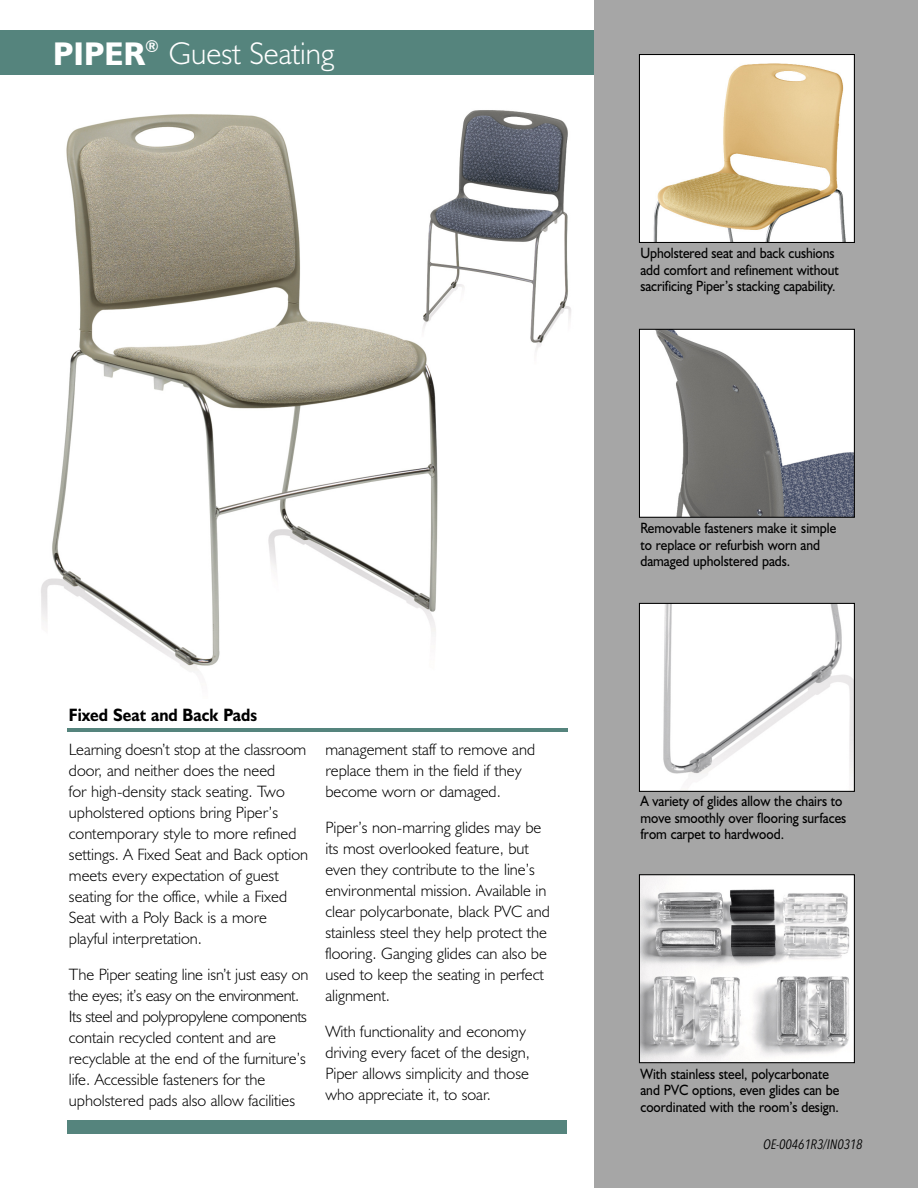
<style>
.page{position:relative;width:918px;height:1188px;background:#fff}
.page>*{position:absolute;margin:0;border:0;box-sizing:border-box;transform-origin:0 0}
.t1{font:300 31.5px "Humanist 521 BT";color:#fff}
.t2{font:700 18px "Humanist 521 BT";color:#000;scale:.9 1}
.t3{font:300 16.5px/21px "Humanist 521 BT";color:#000}
.t4{font:15px/16.5px "Humanist 521 BT";color:#000;scale:.9 1}
.t5{font:italic 13.5px "Avenir Next Condensed";color:#000}
.s1{font-weight:700;font-size:33px}
</style>
<div class="page">
<img style="left:41px;top:114px;width:397px;height:557px">
<div style="left:0;top:31px;width:603px;height:44px;background:#55847d"></div>
<div style="left:594px;top:0;width:324px;height:1188px;background:#a6a6a6"></div>
<img style="left:641px;top:331px;width:212px;height:185px">
<div style="left:639px;top:329px;width:216px;height:189px;border:1px solid #000"></div>
<img style="left:641px;top:876px;width:212px;height:185px">
<div style="left:639px;top:874px;width:216px;height:189px;border:1px solid #000"></div>
<img style="left:641px;top:605px;width:212px;height:185px">
<div style="left:639px;top:603px;width:216px;height:189px;border:1px solid #000"></div>
<img style="left:644px;top:56px;width:209px;height:185px">
<div style="left:639px;top:54px;width:216px;height:189px;border:1px solid #000"></div>
<div style="left:67px;top:1120px;width:500px;height:14px;background:#55847d"></div>
<img style="left:388px;top:110px;width:183px;height:255px">
<hr style="left:67px;top:728px;width:501px;height:3px;background:#55847d">
<h1 class="t1" style="left:53px;top:35px;width:283px"><span class="s1">PIPER</span><sup>®</sup> Guest Seating</h1>
<p class="t2" style="left:69px;top:705px;width:211px">Fixed Seat and Back Pads</p>
<p class="t3" style="left:69px;top:739px;width:241px">Learning doesn’t stop at the classroom door, and neither does the need<br>for high-density stack seating. Two upholstered options bring Piper’s contemporary style to more refined settings. A Fixed Seat and Back option meets every expectation of guest seating for the office, while a Fixed Seat with a Poly Back is a more playful interpretation.</p>
<p class="t3" style="left:69px;top:964px;width:241px">The Piper seating line isn’t just easy on the eyes; it’s easy on the environment.<br>Its steel and polypropylene components contain recycled content and are recyclable at the end of the furniture’s life. Accessible fasteners for the upholstered pads also allow facilities</p>
<p class="t3" style="left:325px;top:739px;width:211px">management staff to remove and replace them in the field if they become worn or damaged.</p>
<p class="t3" style="left:325px;top:817px;width:226px">Piper’s non-marring glides may be its most overlooked feature, but even they contribute to the line’s environmental mission. Available in clear polycarbonate, black PVC and stainless steel they help protect the flooring. Ganging glides can also be used to keep the seating in perfect alignment.</p>
<p class="t3" style="left:325px;top:1021px;width:206px">With functionality and economy driving every facet of the design,<br>Piper allows simplicity and those who appreciate it, to soar.</p>
<p class="t4" style="left:640px;top:245px;width:222px">Upholstered seat and back cushions add comfort and refinement without sacrificing Piper’s stacking capability.</p>
<p class="t4" style="left:640px;top:520px;width:219px">Removable fasteners make it simple to replace or refurbish worn and damaged upholstered pads.</p>
<p class="t4" style="left:640px;top:793px;width:230px">A variety of glides allow the chairs to move smoothly over flooring surfaces from carpet to hardwood.</p>
<p class="t4" style="left:640px;top:1065px;width:222px">With stainless steel, polycarbonate and PVC options, even glides can be coordinated with the room’s design.</p>
<p class="t5" style="left:763px;top:1136px;width:101px">OE-00461R3/IN0318</p>
</div>
